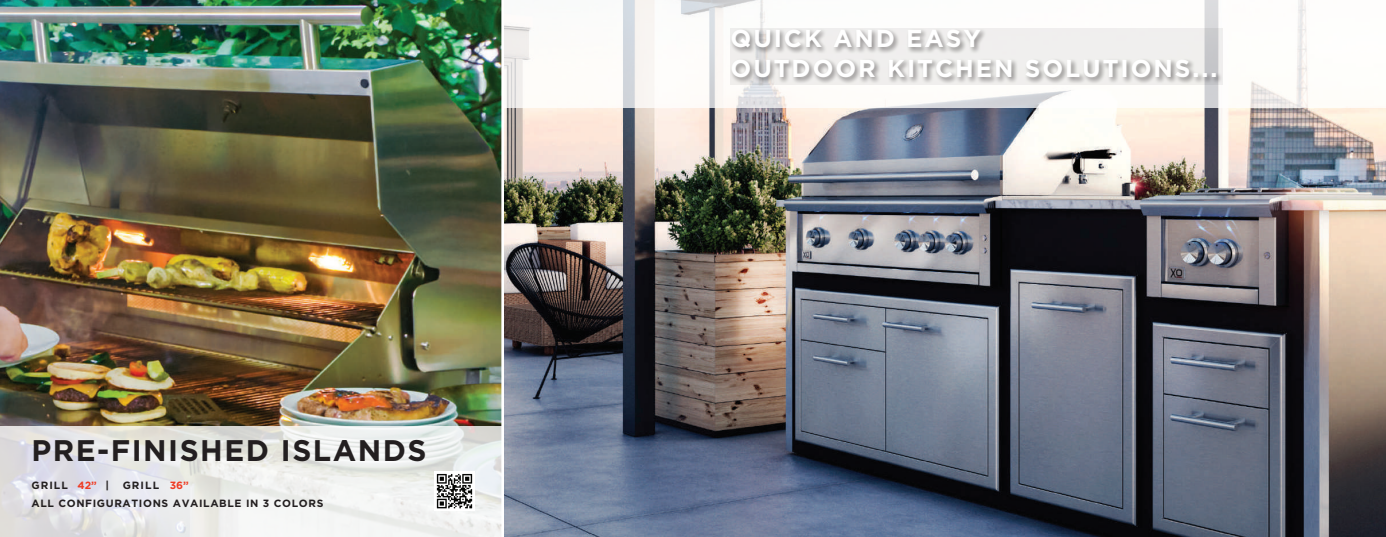
<style>
.page{position:relative;width:1386px;height:537px;background:#fff}
.page>*{position:absolute;margin:0;border:0;box-sizing:border-box;transform-origin:0 0}
.t1{font:700 29.75px "Gotham";letter-spacing:.05em;color:#231f20}
.t2{font:700 24.5px/29.8px "Gotham";letter-spacing:.08em;color:#fff}
.t3{font:700 10.5px/18.1px "Gotham";letter-spacing:.06em;color:#231f20}
.s1{color:#ef3c24}
</style>
<div class="page">
<img style="left:504px;top:107px;width:882px;height:430px">
<svg style="left:730px;top:28px;width:493px;height:56px;background:#dad9d8"></svg>
<img style="left:0;top:0;width:501px;height:426px">
<svg style="left:0;top:426px;width:501px;height:111px"></svg>
<img style="left:435px;top:471px;width:39px;height:39px">
<h1 class="t1" style="left:32px;top:431px;width:397px">PRE-FINISHED ISLANDS</h1>
<p class="t3" style="left:32px;top:476px;width:79px">GRILL <span class="s1">42”</span> |</p>
<p class="t3" style="left:32px;top:476px;width:293px;text-indent:91px">GRILL <span class="s1">36”<br></span>ALL CONFIGURATIONS AVAILABLE IN 3 COLORS</p>
<h2 class="t2" style="left:731px;top:24px;width:488px">QUICK AND EASY<br>OUTDOOR KITCHEN SOLUTIONS...</h2>
</div>
